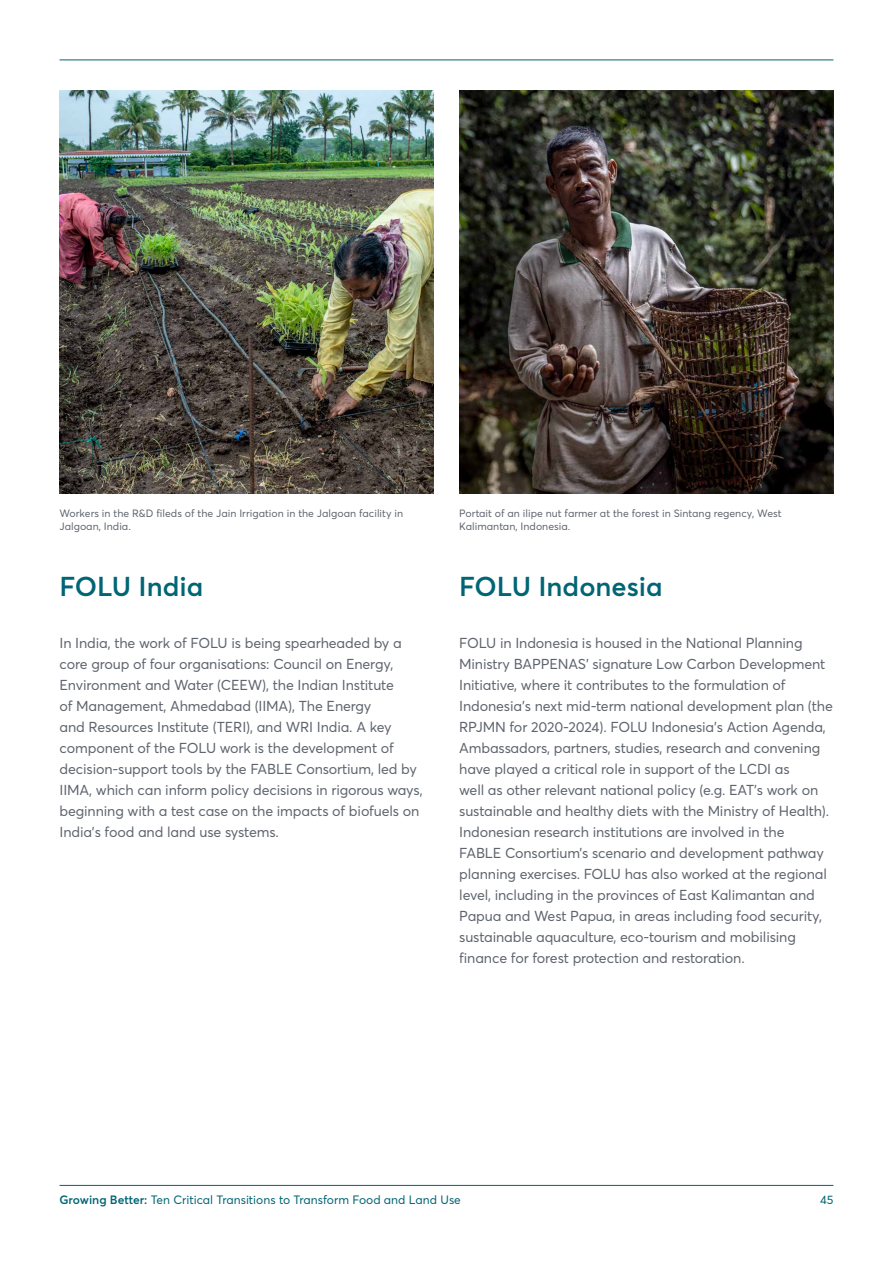
<style>
.page{position:relative;width:893px;height:1263px;background:#fff}
.page>*{position:absolute;margin:0;border:0;box-sizing:border-box;transform-origin:0 0}
.t1{font:600 27px "Averta Std";color:#006574}
.t2{font:14.25px/21px "Averta Std";letter-spacing:-.01em;color:#5f656e}
.t3{font:12px "Averta Std";color:#006574}
.t4{font:10.5px/12.6px "Averta Std";color:#5f656e}
.s1{font-weight:600}
</style>
<div class="page">
<hr style="left:60px;top:60px;width:773px;height:1px;background:#006574">
<img style="left:60px;top:90px;width:374px;height:403px">
<img style="left:459px;top:90px;width:374px;height:403px">
<hr style="left:60px;top:1185px;width:773px;height:1px;background:#006574">
<p class="t4" style="left:60px;top:507px;width:345px">Workers in the R&amp;D fileds of the Jain Irrigation in the Jalgoan facility in<br>Jalgoan, India.</p>
<p class="t4" style="left:459px;top:507px;width:324px">Portait of an ilipe nut farmer at the forest in Sintang regency, West<br>Kalimantan, Indonesia.</p>
<h1 class="t1" style="left:60px;top:570px;width:145px">FOLU India</h1>
<h1 class="t1" style="left:459px;top:570px;width:205px">FOLU Indonesia</h1>
<p class="t2" style="left:60px;top:632px;width:365px">In India, the work of FOLU is being spearheaded by a core group of four organisations: Council on Energy, Environment and Water (CEEW), the Indian Institute<br>of Management, Ahmedabad (IIMA), The Energy<br>and Resources Institute (TERI), and WRI India. A key component of the FOLU work is the development of decision-support tools by the FABLE Consortium, led by IIMA, which can inform policy decisions in rigorous ways, beginning with a test case on the impacts of biofuels on India’s food and land use systems.</p>
<p class="t2" style="left:459px;top:632px;width:375px">FOLU in Indonesia is housed in the National Planning Ministry BAPPENAS’ signature Low Carbon Development Initiative, where it contributes to the formulation of Indonesia’s next mid-term national development plan (the RPJMN for 2020-2024). FOLU Indonesia’s Action Agenda, Ambassadors, partners, studies, research and convening have played a critical role in support of the LCDI as<br>well as other relevant national policy (e.g. EAT’s work on sustainable and healthy diets with the Ministry of Health).<br>Indonesian research institutions are involved in the<br>FABLE Consortium’s scenario and development pathway planning exercises. FOLU has also worked at the regional level, including in the provinces of East Kalimantan and Papua and West Papua, in areas including food security, sustainable aquaculture, eco-tourism and mobilising finance for forest protection and restoration.</p>
<p class="t3" style="left:60px;top:1192px;width:403px"><span class="s1">Growing Better:</span> Ten Critical Transitions to Transform Food and Land Use</p>
<p class="t3" style="left:820px;top:1192px;width:15px">45</p>
</div>
